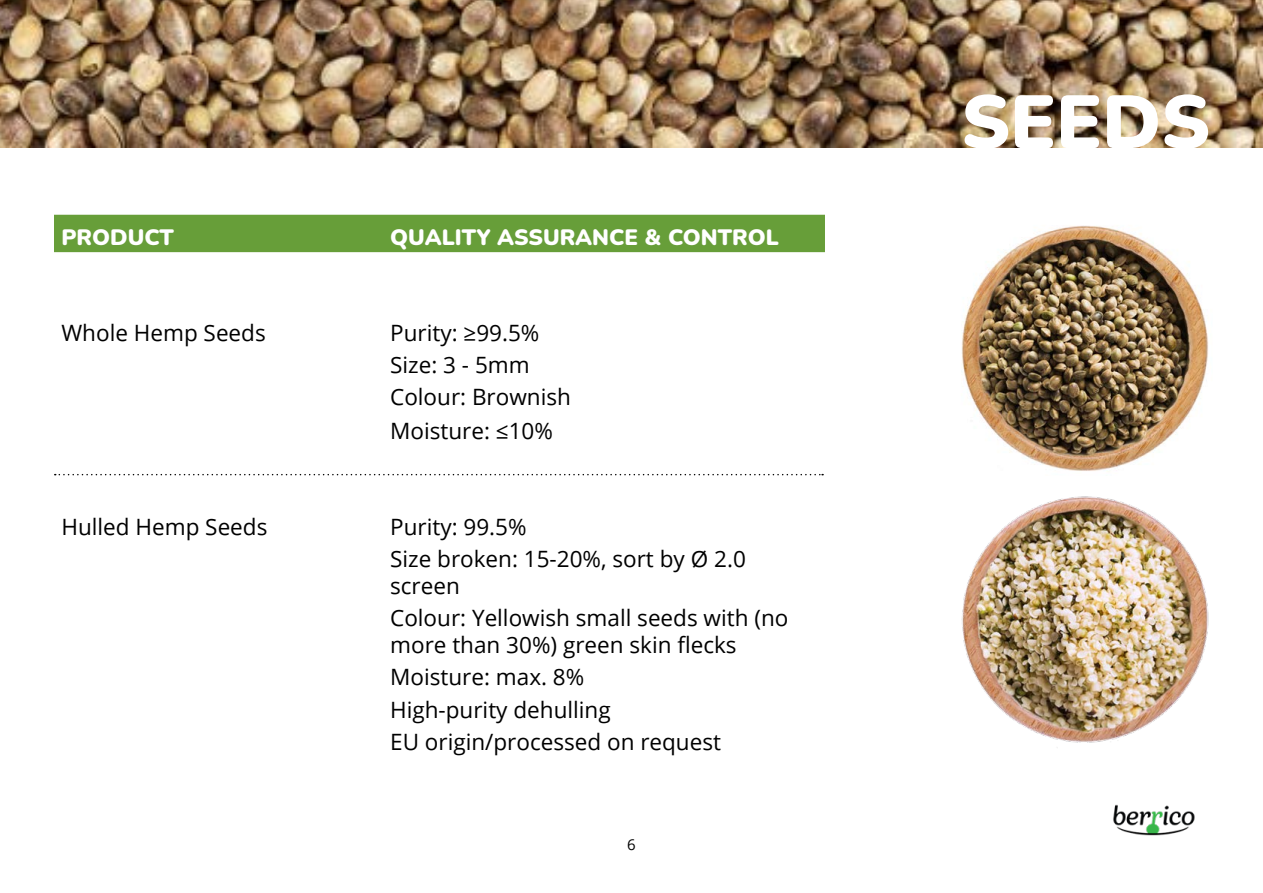
<style>
.page{position:relative;width:1263px;height:893px;background:#fff}
.page>*{position:absolute;margin:0;border:0;box-sizing:border-box;transform-origin:0 0}
.t1{font:900 75px "Nunito";color:#fff}
.t2{font:22.5px/32.1px "Open Sans";color:#000}
.t3{font:900 22.35px "Nunito";color:#fff}
.t4{font:15px "Open Sans";color:#000}
</style>
<div class="page">
<img style="left:0;top:0;width:1263px;height:147px">
<div style="left:54px;top:215px;width:771px;height:37px;background:#679e39"></div>
<img style="left:962px;top:225px;width:247px;height:247px">
<img style="left:961px;top:496px;width:248px;height:252px">
<svg style="left:55px;top:474px;width:768px;height:1px"></svg>
<img style="left:1113px;top:804px;width:82px;height:32px">
<p class="t3" style="left:61px;top:221px;width:114px">PRODUCT</p>
<p class="t3" style="left:390px;top:221px;width:390px">QUALITY ASSURANCE &amp; CONTROL</p>
<p class="t2" style="left:61px;top:316px;width:206px">Whole Hemp Seeds</p>
<p class="t2" style="left:390px;top:316px;width:182px">Purity: ≥99.5%<br>Size: 3 - 5mm<br>Colour: Brownish</p>
<p class="t2" style="left:390px;top:414px;width:164px">Moisture: ≤10%</p>
<p class="t2" style="left:61px;top:510px;width:207px">Hulled Hemp Seeds</p>
<p class="t2" style="left:390px;top:510px;width:357px">Purity: 99.5%<br>Size broken: 15-20%, sort by Ø 2.0</p>
<p class="t2" style="left:390px;top:569px;width:400px">screen<br>Colour: Yellowish small seeds with (no</p>
<p class="t2" style="left:390px;top:628px;width:348px">more than 30%) green skin flecks<br>Moisture: max. 8%<br>High-purity dehulling<br>EU origin/processed on request</p>
<p class="t4" style="left:627px;top:834px;width:10px">6</p>
<h1 class="t1" style="left:961px;top:68px;width:250px">SEEDS</h1>
</div>
